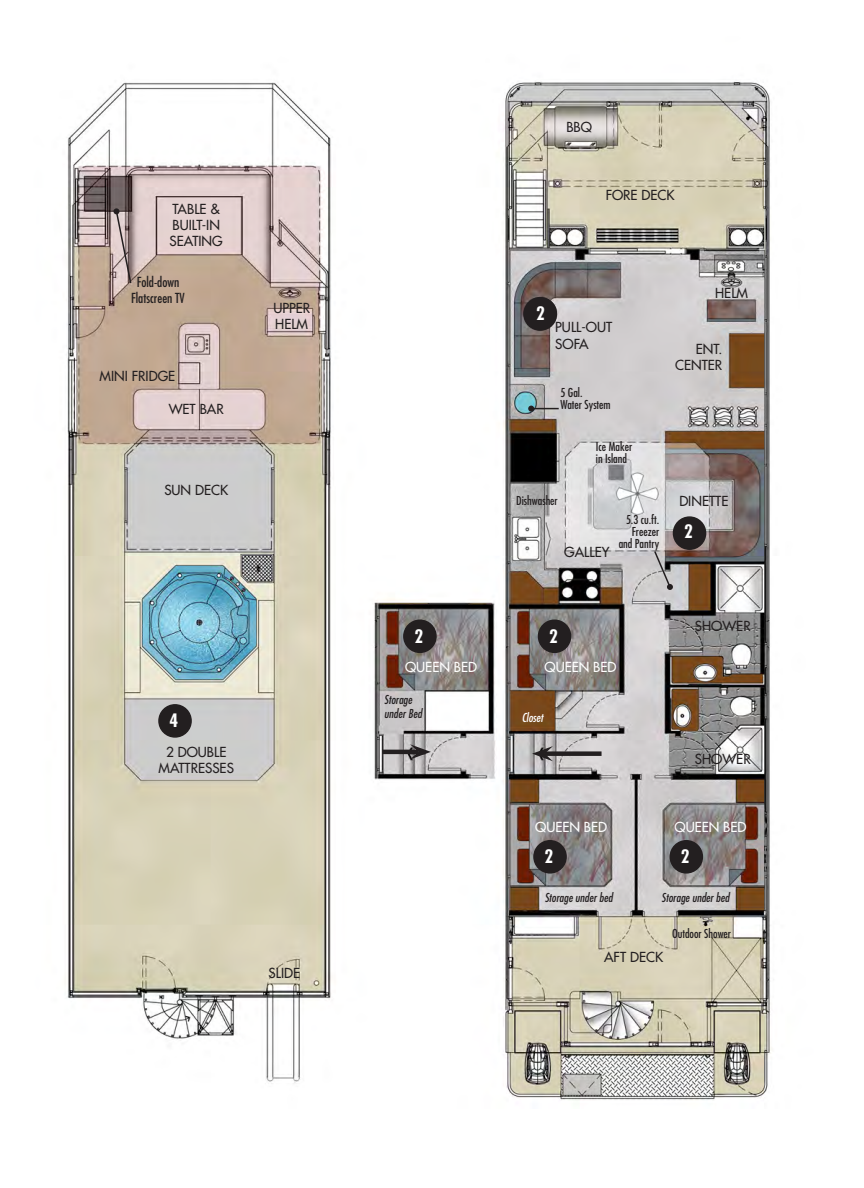
<style>
.page{position:relative;width:864px;height:1188px;background:#fff}
.page>*{position:absolute;margin:0;border:0;box-sizing:border-box;transform-origin:0 0}
.t1{font:700 condensed 18px "Futura";color:#fff}
.t2{font:13.5px "Futura";color:#231f20}
.t3{font:13.5px "Futura";color:#fff}
.t4{font:condensed 13.5px "Futura";color:#231f20}
.t5{font:condensed 12px "Futura";color:#231f20}
.t6{font:italic condensed 12px "Futura";color:#231f20}
.t7{font:italic condensed 12px "Futura";color:#fff}
</style>
<div class="page">
<img style="left:67px;top:81px;width:705px;height:1020px">
<div style="left:524px;top:298px;width:32px;height:32px;background:#231f20;border-radius:50%"></div>
<div style="left:523px;top:297px;width:34px;height:34px;border:2px solid #231f20;border-radius:50%"></div>
<div style="left:673px;top:517px;width:33px;height:32px;background:#231f20;border-radius:50%"></div>
<div style="left:673px;top:516px;width:33px;height:34px;border:2px solid #231f20;border-radius:50%"></div>
<div style="left:404px;top:620px;width:32px;height:32px;background:#231f20;border-radius:50%"></div>
<div style="left:403px;top:619px;width:34px;height:34px;border:2px solid #231f20;border-radius:50%"></div>
<div style="left:159px;top:705px;width:32px;height:32px;background:#231f20;border-radius:50%"></div>
<div style="left:158px;top:704px;width:34px;height:34px;border:2px solid #231f20;border-radius:50%"></div>
<div style="left:534px;top:841px;width:32px;height:32px;background:#231f20;border-radius:50%"></div>
<div style="left:533px;top:840px;width:34px;height:34px;border:2px solid #231f20;border-radius:50%"></div>
<div style="left:538px;top:620px;width:33px;height:32px;background:#231f20;border-radius:50%"></div>
<div style="left:538px;top:619px;width:33px;height:34px;border:2px solid #231f20;border-radius:50%"></div>
<div style="left:670px;top:841px;width:32px;height:32px;background:#231f20;border-radius:50%"></div>
<div style="left:670px;top:840px;width:33px;height:34px;border:2px solid #231f20;border-radius:50%"></div>
<hr style="left:382px;top:750px;width:36px;height:4px;background:#231f20">
<svg style="left:410px;top:744px;width:21px;height:15px"></svg>
<div style="left:545px;top:751px;width:57px;height:5px;background:#231f20"></div>
<svg style="left:532px;top:746px;width:21px;height:15px"></svg>
<svg style="left:653px;top:550px;width:20px;height:40px"></svg>
<svg style="left:528px;top:406px;width:31px;height:6px"></svg>
<svg style="left:113px;top:208px;width:19px;height:77px"></svg>
<p class="t2" style="left:173px;top:200px;width:49px">TABLE &amp;</p>
<p class="t2" style="left:172px;top:216px;width:49px">BUILT-IN</p>
<p class="t2" style="left:170px;top:232px;width:55px">SEATING</p>
<p class="t4" style="left:137px;top:273px;width:44px">Fold-down</p>
<p class="t4" style="left:131px;top:290px;width:55px">Flatscreen TV</p>
<p class="t2" style="left:100px;top:368px;width:77px">MINI FRIDGE</p>
<p class="t2" style="left:169px;top:401px;width:56px">WET BAR</p>
<p class="t2" style="left:164px;top:481px;width:65px">SUN DECK</p>
<p class="t2" style="left:273px;top:299px;width:38px">UPPER</p>
<p class="t2" style="left:275px;top:315px;width:34px">HELM</p>
<p class="t1" style="left:170px;top:709px;width:10px">4</p>
<p class="t2" style="left:166px;top:743px;width:62px">2 DOUBLE</p>
<p class="t2" style="left:159px;top:759px;width:77px">MATTRESSES</p>
<p class="t2" style="left:269px;top:964px;width:33px">SLIDE</p>
<p class="t1" style="left:414px;top:625px;width:10px">2</p>
<p class="t3" style="left:405px;top:658px;width:74px">QUEEN BED</p>
<p class="t6" style="left:384px;top:692px;width:30px">Storage</p>
<p class="t6" style="left:384px;top:706px;width:39px">under Bed</p>
<p class="t2" style="left:566px;top:119px;width:27px">BBQ</p>
<p class="t2" style="left:606px;top:186px;width:70px">FORE DECK</p>
<p class="t1" style="left:536px;top:302px;width:10px">2</p>
<p class="t2" style="left:715px;top:284px;width:34px">HELM</p>
<p class="t2" style="left:555px;top:319px;width:58px">PULL-OUT</p>
<p class="t2" style="left:555px;top:335px;width:35px">SOFA</p>
<p class="t2" style="left:696px;top:340px;width:28px">ENT.</p>
<p class="t2" style="left:675px;top:357px;width:49px">CENTER</p>
<p class="t5" style="left:560px;top:385px;width:24px">5 Gal.</p>
<p class="t5" style="left:560px;top:397px;width:52px">Water System</p>
<p class="t5" style="left:596px;top:439px;width:38px">Ice Maker</p>
<p class="t5" style="left:596px;top:451px;width:33px">in Island</p>
<p class="t5" style="left:516px;top:493px;width:43px">Dishwasher</p>
<p class="t2" style="left:564px;top:544px;width:47px">GALLEY</p>
<p class="t5" style="left:626px;top:512px;width:35px">5.3 cu.ft.</p>
<p class="t5" style="left:632px;top:524px;width:29px">Freezer</p>
<p class="t5" style="left:619px;top:536px;width:42px">and Pantry</p>
<p class="t2" style="left:679px;top:492px;width:51px">DINETTE</p>
<p class="t1" style="left:684px;top:520px;width:10px">2</p>
<p class="t1" style="left:549px;top:625px;width:10px">2</p>
<p class="t3" style="left:545px;top:658px;width:74px">QUEEN BED</p>
<p class="t7" style="left:522px;top:710px;width:23px">Closet</p>
<p class="t3" style="left:535px;top:818px;width:74px">QUEEN BED</p>
<p class="t1" style="left:544px;top:845px;width:10px">2</p>
<p class="t2" style="left:695px;top:617px;width:57px">SHOWER</p>
<p class="t2" style="left:695px;top:750px;width:57px">SHOWER</p>
<p class="t3" style="left:674px;top:818px;width:74px">QUEEN BED</p>
<p class="t1" style="left:681px;top:845px;width:10px">2</p>
<p class="t6" style="left:545px;top:890px;width:69px">Storage under bed</p>
<p class="t6" style="left:662px;top:890px;width:69px">Storage under bed</p>
<p class="t5" style="left:672px;top:926px;width:61px">Outdoor Shower</p>
<p class="t2" style="left:604px;top:949px;width:60px">AFT DECK</p>
</div>
